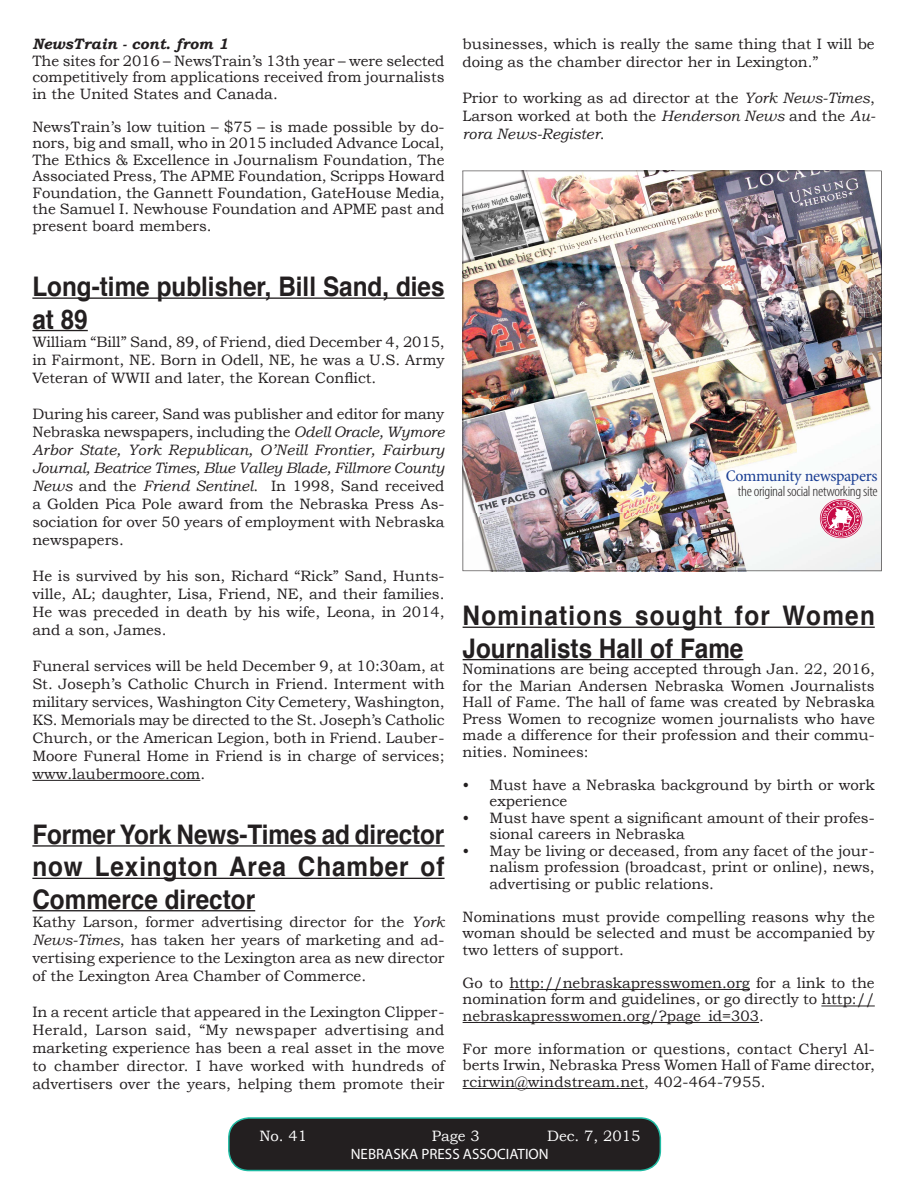
<style>
.page{position:relative;width:918px;height:1188px;background:#fff}
.page>*{position:absolute;margin:0;border:0;box-sizing:border-box;transform-origin:0 0}
.Bulletin_Header{font:700 27px/32.4px "Helvetica";color:#231f20;scale:.9 1}
.Bulletin_Header-2{font:700 27px/32.4px "Helvetica";letter-spacing:.05em;color:#231f20;scale:.9 1}
.t1{font:condensed 16.35px "Minion Pro";letter-spacing:-.02em;color:#1b3f94;scale:1.09 1}
.Bulletin_Body{font:15px/18px "Bookman Old Style";color:#231f20;text-align:justify}
.t2{font:15px "Myriad Pro";color:#fff}
.Bulletin_Body-2{font:italic 700 15px "Bookman Old Style";color:#231f20}
.t3{font:15px "Bookman Old Style";color:#fff}
.t4{font:300 condensed 14.7px "Myriad Pro";letter-spacing:-.02em;color:#231f20;scale:1.09 1}
.s1{font-style:italic}
</style>
<div class="page">
<hr style="left:32px;top:297px;width:413px;height:2px;background:#231f20">
<hr style="left:32px;top:330px;width:56px;height:1px;background:#231f20">
<hr style="left:32px;top:780px;width:168px;height:1px;background:#231f20">
<hr style="left:32px;top:845px;width:413px;height:2px;background:#231f20">
<hr style="left:32px;top:878px;width:413px;height:1px;background:#231f20">
<hr style="left:32px;top:910px;width:223px;height:1px;background:#231f20">
<hr style="left:463px;top:627px;width:412px;height:1px;background:#231f20">
<hr style="left:463px;top:659px;width:280px;height:1px;background:#231f20">
<hr style="left:509px;top:989px;width:241px;height:1px;background:#231f20">
<hr style="left:821px;top:1006px;width:54px;height:1px;background:#231f20">
<hr style="left:463px;top:1022px;width:296px;height:1px;background:#231f20">
<hr style="left:463px;top:1088px;width:181px;height:1px;background:#231f20">
<div style="left:229px;top:1118px;width:431px;height:53px;background:#231f20;border-radius:20px"></div>
<div style="left:228px;top:1117px;width:433px;height:54px;border:2px solid #1fbba3;border-radius:20px"></div>
<img style="left:463px;top:171px;width:419px;height:400px">
<svg style="left:820px;top:499px;width:42px;height:39px"></svg>
<p class="Bulletin_Body-2" style="left:32px;top:35px;width:197px">NewsTrain - cont. from 1</p>
<p class="Bulletin_Body" style="left:32px;top:52px;width:414px;line-height:16.5px">The sites for 2016 – NewsTrain’s 13th year – were selected competitively from applications received from journalists in the United States and Canada.</p>
<p class="Bulletin_Body" style="left:32px;top:118px;width:414px;line-height:16.5px">NewsTrain’s low tuition – $75 – is made possible by do&shy;nors, big and small, who in 2015 included Advance Local, The Ethics &amp; Excellence in Journalism Foundation, The Associated Press, The APME Foundation, Scripps Howard Foundation, the Gannett Foundation, GateHouse Media, the Samuel I. Newhouse Foundation and APME past and present board members.</p>
<p class="Bulletin_Body" style="left:463px;top:35px;width:414px">businesses, which is really the same thing that I will be doing as the chamber director her in Lexington.”</p>
<p class="Bulletin_Body" style="left:463px;top:89px;width:414px">Prior to working as ad director at the <span class="s1">York News-Times</span>, Larson worked at both the <span class="s1">Henderson News</span> and the <span class="s1">Au&shy;rora News-Register</span>.</p>
<p class="Bulletin_Header" style="left:32px;top:271px;width:460px">Long-time publisher, Bill Sand, dies at 89</p>
<p class="Bulletin_Body" style="left:32px;top:332px;width:414px">William “Bill” Sand, 89, of Friend, died December 4, 2015, in Fairmont, NE. Born in Odell, NE, he was a U.S. Army Veteran of WWII and later, the Korean Conflict.</p>
<p class="Bulletin_Body" style="left:32px;top:404px;width:414px">During his career, Sand was publisher and editor for many Nebraska newspapers, including the <span class="s1">Odell Oracle, Wymore Arbor State, York Republican, O’Neill Frontier, Fairbury Journal, Beatrice Times, Blue Valley Blade, Fillmore County News</span> and the <span class="s1">Friend Sentinel</span>. In 1998, Sand received a Golden Pica Pole award from the Nebraska Press As&shy;sociation for over 50 years of employment with Nebraska newspapers.</p>
<p class="Bulletin_Body" style="left:32px;top:566px;width:414px">He is survived by his son, Richard “Rick” Sand, Hunts&shy;ville, AL; daughter, Lisa, Friend, NE, and their families.<br>He was preceded in death by his wife, Leona, in 2014, and a son, James.</p>
<p class="Bulletin_Body" style="left:32px;top:656px;width:414px">Funeral services will be held December 9, at 10:30am, at St. Joseph’s Catholic Church in Friend. Interment with military services, Washington City Cemetery, Washington, KS. Memorials may be directed to the St. Joseph’s Catholic Church, or the American Legion, both in Friend. Lauber-Moore Funeral Home in Friend is in charge of services; www.laubermoore.com.</p>
<p class="Bulletin_Header" style="left:32px;top:819px;width:459px;text-align:justify">Former York News-Times ad director now Lexington Area Chamber of Commerce director</p>
<p class="Bulletin_Body" style="left:32px;top:913px;width:414px">Kathy Larson, former advertising director for the <span class="s1">York News-Times</span>, has taken her years of marketing and ad&shy;vertising experience to the Lexington area as new director of the Lexington Area Chamber of Commerce.</p>
<p class="Bulletin_Body" style="left:32px;top:1003px;width:414px">In a recent article that appeared in the Lexington Clipper-Herald, Larson said, “My newspaper advertising and marketing experience has been a real asset in the move to chamber director. I have worked with hundreds of advertisers over the years, helping them promote their</p>
<p class="t1" style="left:726px;top:466px;width:141px">Community newspapers</p>
<p class="t4" style="left:738px;top:483px;width:130px">the original social networking site</p>
<p class="Bulletin_Header-2" style="left:463px;top:600px;width:460px">Nominations sought for Women<br>Journalists Hall of Fame</p>
<p class="Bulletin_Body" style="left:463px;top:661px;width:414px;line-height:16.5px">Nominations are being accepted through Jan. 22, 2016, for the Marian Andersen Nebraska Women Journalists Hall of Fame. The hall of fame was created by Nebraska Press Women to recognize women journalists who have made a difference for their profession and their commu&shy;nities. Nominees:</p>
<p class="Bulletin_Body" style="left:490px;top:776px;width:387px;line-height:16.5px;text-indent:-27px">• Must have a Nebraska background by birth or work experience</p>
<p class="Bulletin_Body" style="left:490px;top:809px;width:387px;line-height:16.5px;text-indent:-27px">• Must have spent a significant amount of their profes&shy;sional careers in Nebraska</p>
<p class="Bulletin_Body" style="left:490px;top:842px;width:387px;line-height:16.5px;text-indent:-27px">• May be living or deceased, from any facet of the jour&shy;nalism profession (broadcast, print or online), news, advertising or public relations.</p>
<p class="Bulletin_Body" style="left:463px;top:908px;width:414px;line-height:16.5px">Nominations must provide compelling reasons why the woman should be selected and must be accompanied by two letters of support.</p>
<p class="Bulletin_Body" style="left:463px;top:974px;width:414px;line-height:16.5px">Go to http://nebraskapresswomen.org for a link to the nomination form and guidelines, or go directly to http:// nebraskapresswomen.org/?page_id=303.</p>
<p class="Bulletin_Body" style="left:463px;top:1040px;width:414px;line-height:16.5px">For more information or questions, contact Cheryl Al&shy;berts Irwin, Nebraska Press Women Hall of Fame director, rcirwin@windstream.net, 402-464-7955.</p>
<p class="t3" style="left:259px;top:1127px;width:49px">No. 41</p>
<p class="t3" style="left:432px;top:1127px;width:49px">Page 3</p>
<p class="t3" style="left:547px;top:1127px;width:95px">Dec. 7, 2015</p>
<p class="t2" style="left:351px;top:1144px;width:199px">NEBRASKA PRESS ASSOCIATION</p>
</div>
